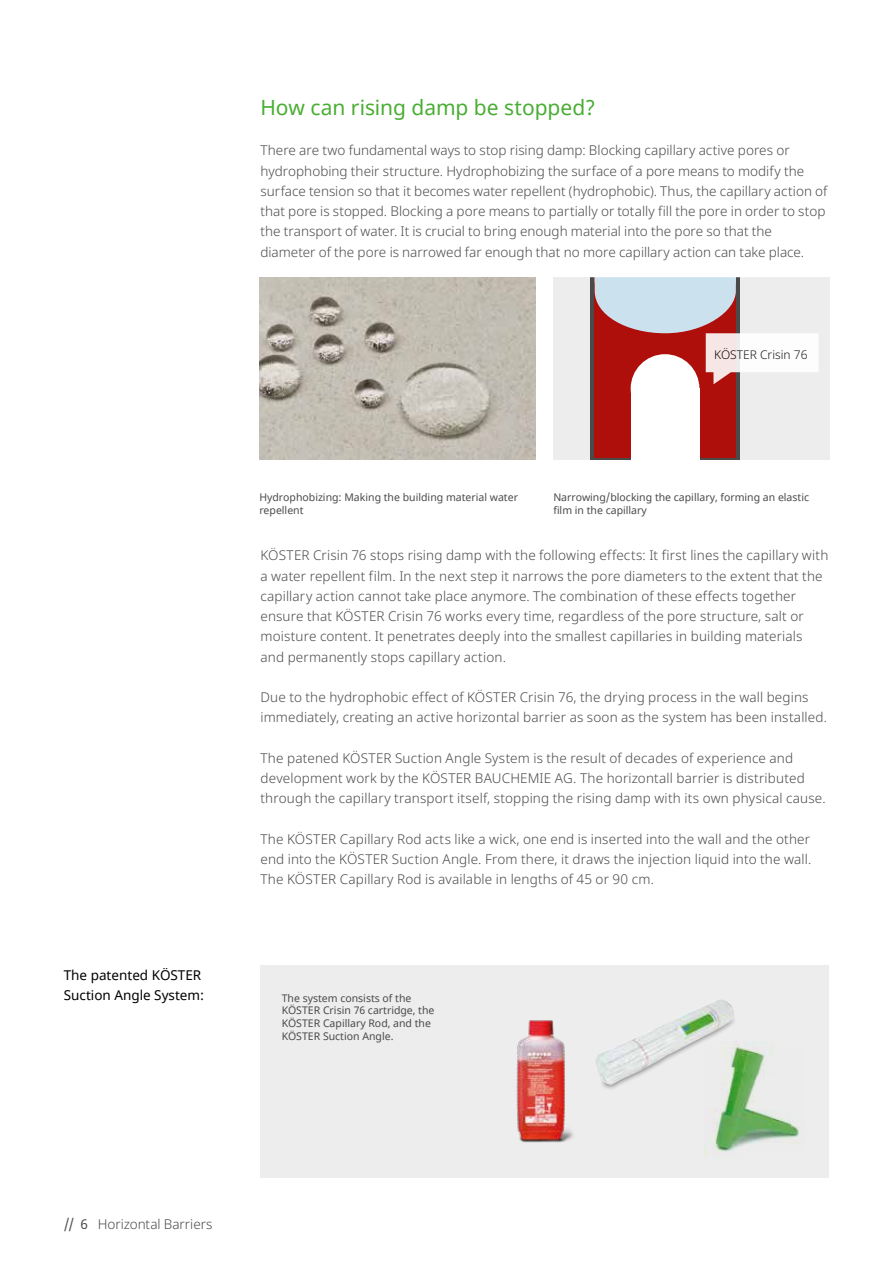
<style>
.page{position:relative;width:893px;height:1263px;background:#fff}
.page>*{position:absolute;margin:0;border:0;box-sizing:border-box;transform-origin:0 0}
.t1{font:21px "Noto Sans";letter-spacing:-.005em;color:#49ad33}
.t2{font:300 13.5px/20.2px "Noto Sans";letter-spacing:.01em;color:#4a4a49}
.t3{font:13.5px/20.2px "Noto Sans";color:#000}
.t4{font:300 12px "Noto Sans";color:#000}
.t5{font:10.5px/12.6px "Noto Sans";color:#4a4a49}
.s1{font-weight:400}
</style>
<div class="page">
<div style="left:260px;top:965px;width:569px;height:213px;background:#ededed"></div>
<img style="left:704px;top:1041px;width:96px;height:114px">
<div style="left:599px;top:1014px;width:139px;height:77px;background:#000;opacity:.45"></div>
<img style="left:595px;top:999px;width:139px;height:86px">
<img style="left:516px;top:1020px;width:57px;height:122px">
<img style="left:259px;top:277px;width:276px;height:182px">
<div style="left:553px;top:277px;width:276px;height:182px;background:#ededed"></div>
<div style="left:590px;top:277px;width:150px;height:182px;background:#4a4a49"></div>
<div style="left:594px;top:277px;width:142px;height:181px;background:#ae0f0a"></div>
<div style="left:631px;top:354px;width:68px;height:69px;background:#fff;border-radius:50%"></div>
<div style="left:631px;top:389px;width:68px;height:71px;background:#fff"></div>
<svg style="left:590px;top:277px;width:228px;height:107px"></svg>
<p class="t3" style="left:64px;top:965px;width:142px">The patented KÖSTER<br>Suction Angle System:</p>
<h1 class="t1" style="left:260px;top:93px;width:337px">How can rising damp be stopped?</h1>
<p class="t2" style="left:260px;top:141px;width:568px">There are two fundamental ways to stop rising damp: Blocking capillary active pores or hydrophobing their structure. Hydrophobizing the surface of a pore means to modify the surface tension so that it becomes water repellent (hydrophobic). Thus, the capillary action of that pore is stopped. Blocking a pore means to partially or totally fill the pore in order to stop the transport of water. It is crucial to bring enough material into the pore so that the diameter of the pore is narrowed far enough that no more capillary action can take place.</p>
<p class="t4" style="left:714px;top:346px;width:95px">KÖSTER Crisin 76</p>
<p class="t5" style="left:259px;top:491px;width:260px">Hydrophobizing: Making the building material water repellent</p>
<p class="t5" style="left:553px;top:491px;width:257px">Narrowing/blocking the capillary, forming an elastic film in the capillary</p>
<p class="t2" style="left:260px;top:546px;width:569px">KÖSTER Crisin 76 stops rising damp with the following effects: It first lines the capillary with a water repellent film. In the next step it narrows the pore diameters to the extent that the capillary action cannot take place anymore. The combination of these effects together ensure that KÖSTER Crisin 76 works every time, regardless of the pore structure, salt or moisture content. It penetrates deeply into the smallest capillaries in building materials and permanently stops capillary action.</p>
<p class="t2" style="left:260px;top:687px;width:568px">Due to the hydrophobic effect of KÖSTER Crisin 76, the drying process in the wall begins immediately, creating an active horizontal barrier as soon as the system has been installed.</p>
<p class="t2" style="left:260px;top:748px;width:567px">The patened KÖSTER Suction Angle System is the result of decades of experience and development work by the KÖSTER BAUCHEMIE AG. The horizontall barrier is distributed through the capillary transport itself, stopping the rising damp with its own physical cause.</p>
<p class="t2" style="left:260px;top:829px;width:552px;text-align:justify">The KÖSTER Capillary Rod acts like a wick, one end is inserted into the wall and the other end into the KÖSTER Suction Angle. From there, it draws the injection liquid into the wall.<br>The KÖSTER Capillary Rod is available in lengths of 45 or 90 cm.</p>
<p class="t5" style="left:282px;top:992px;width:154px">The system consists of the<br>KÖSTER Crisin 76 cartridge, the<br>KÖSTER Capillary Rod, and the<br>KÖSTER Suction Angle.</p>
<p class="t2" style="left:64px;top:1214px;width:150px"><span class="s1">// 6</span> Horizontal Barriers</p>
</div>
